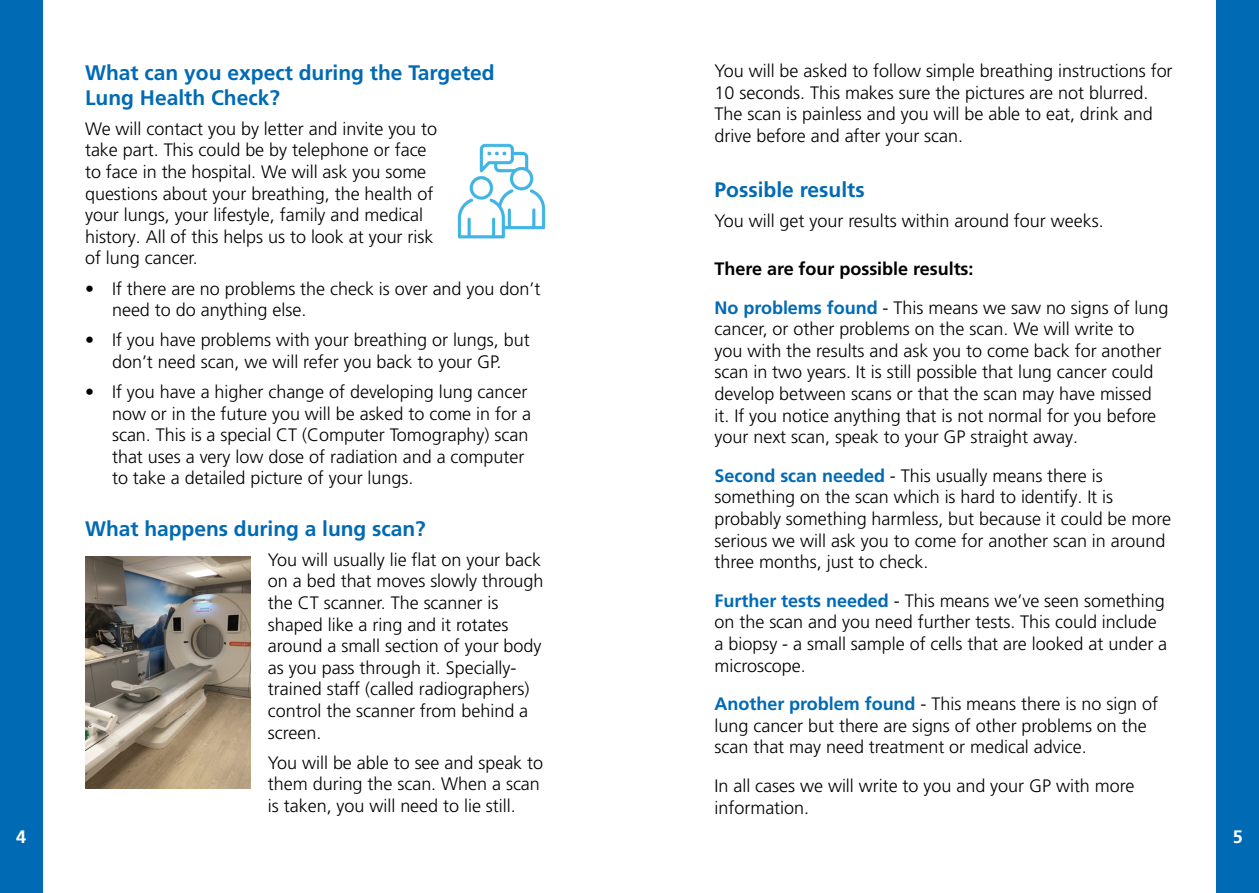
<style>
.page{position:relative;width:1259px;height:893px;background:#fff}
.page>*{position:absolute;margin:0;border:0;box-sizing:border-box;transform-origin:0 0}
.t1{font:700 21px/25.2px "Frutiger LT Pro";color:#006ab4}
.t2{font:300 18px/21.6px "Frutiger LT Pro";color:#000}
.t3{font:700 18px/38.5px "Frutiger LT Pro";color:#000}
.t4{font:700 18px "Frutiger LT Pro";color:#fff}
.s1{color:#006ab4}
.s2{font-weight:300}
.s3{font-weight:700;color:#006ab4}
</style>
<div class="page">
<div style="left:0;top:0;width:43px;height:893px;background:#006ab4"></div>
<div style="left:1216px;top:0;width:43px;height:893px;background:#006ab4"></div>
<img style="left:457px;top:143px;width:89px;height:96px">
<img style="left:85px;top:557px;width:166px;height:232px">
<p class="t1" style="left:85px;top:60px;width:411px">What can you expect during the Targeted<br>Lung Health Check?</p>
<p class="t2" style="left:85px;top:118px;width:354px">We will contact you by letter and invite you to take part. This could be by telephone or face to face in the hospital. We will ask you some questions about your breathing, the health of your lungs, your lifestyle, family and medical history. All of this helps us to look at your risk of lung cancer.</p>
<p class="t2" style="left:112px;top:278px;width:430px;text-indent:-27px">• If there are no problems the check is over and you don’t need to do anything else.</p>
<p class="t2" style="left:85px;top:329px;width:446px;text-align:center">• If you have problems with your breathing or lungs, but don’t need scan, we will refer you back to your GP.</p>
<p class="t2" style="left:112px;top:381px;width:420px;text-indent:-27px">• If you have a higher change of developing lung cancer now or in the future you will be asked to come in for a scan. This is a special CT (Computer Tomography) scan that uses a very low dose of radiation and a computer to take a detailed picture of your lungs.</p>
<p class="t1" style="left:85px;top:516px;width:342px">What happens during a lung scan?</p>
<p class="t2" style="left:268px;top:549px;width:277px">You will usually lie flat on your back on a bed that moves slowly through the CT scanner. The scanner is shaped like a ring and it rotates around a small section of your body as you pass through it. Specially&shy;trained staff (called radiographers) control the scanner from behind a screen.</p>
<p class="t2" style="left:268px;top:752px;width:277px">You will be able to see and speak to them during the scan. When a scan is taken, you will need to lie still.</p>
<p class="t2" style="left:714px;top:60px;width:459px">You will be asked to follow simple breathing instructions for 10 seconds. This makes sure the pictures are not blurred.<br>The scan is painless and you will be able to eat, drink and drive before and after your scan.</p>
<p class="t1" style="left:714px;top:177px;width:152px">Possible results</p>
<p class="t2" style="left:714px;top:210px;width:390px">You will get your results within around four weeks.</p>
<p class="t3" style="left:714px;top:249px;width:455px">There are four possible results:<br><span class="s1">No problems found</span> <span class="s2">- This means we saw no signs of lung</span></p>
<p class="t2" style="left:714px;top:318px;width:448px">cancer, or other problems on the scan. We will write to you with the results and ask you to come back for another scan in two years. It is still possible that lung cancer could develop between scans or that the scan may have missed it. If you notice anything that is not normal for you before your next scan, speak to your GP straight away.</p>
<p class="t2" style="left:714px;top:465px;width:458px"><span class="s3">Second scan needed</span> - This usually means there is something on the scan which is hard to identify. It is probably something harmless, but because it could be more serious we will ask you to come for another scan in around three months, just to check.</p>
<p class="t2" style="left:714px;top:590px;width:454px"><span class="s3">Further tests needed</span> - This means we’ve seen something on the scan and you need further tests. This could include a biopsy - a small sample of cells that are looked at under a microscope.</p>
<p class="t2" style="left:714px;top:693px;width:445px"><span class="s3">Another problem found</span> - This means there is no sign of lung cancer but there are signs of other problems on the scan that may need treatment or medical advice.</p>
<p class="t2" style="left:714px;top:775px;width:421px">In all cases we will write to you and your GP with more information.</p>
<p class="t4" style="left:16px;top:826px;width:12px">4</p>
<p class="t4" style="left:1232px;top:826px;width:12px">5</p>
</div>
